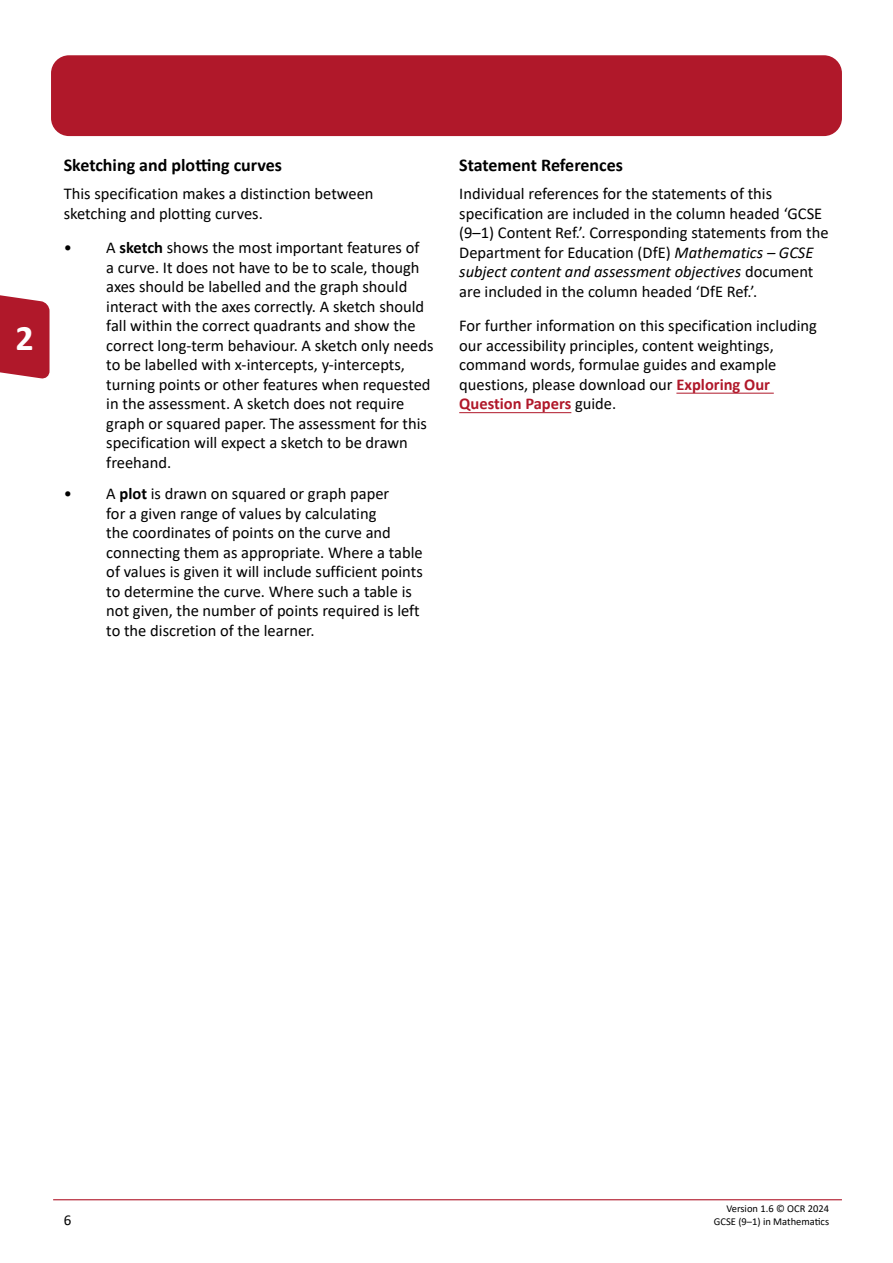
<style>
.page{position:relative;width:893px;height:1263px;background:#fff}
.page>*{position:absolute;margin:0;border:0;box-sizing:border-box;transform-origin:0 0}
.t1{font:700 36px "Calibri";color:#fff}
.Heading4{font:700 18px "Calibri";color:#000}
.BodyText{font:16.5px/19.5px "Calibri";color:#000}
.t2{font:15px "Calibri";color:#000}
.t3{font:10.5px "Calibri";color:#000}
.s1{font-weight:700}
.s2{font-style:italic}
.s3{font-weight:700;color:#b0182a}
</style>
<div class="page">
<hr style="left:53px;top:1199px;width:789px;height:1px;background:#b0182a">
<div style="left:51px;top:55px;width:791px;height:81px;background:#b0182a;border-radius:18px"></div>
<svg style="left:0;top:295px;width:50px;height:84px;background:#b72e3e"></svg>
<hr style="left:676px;top:393px;width:98px;height:1px;background:#b0182a">
<hr style="left:459px;top:412px;width:112px;height:1px;background:#b0182a">
<h1 class="t1" style="left:16px;top:312px;width:20px">2</h1>
<h2 class="Heading4" style="left:64px;top:152px;width:220px">Sketching and plotting curves</h2>
<p class="BodyText" style="left:64px;top:184px;width:311px">This specification makes a distinction between sketching and plotting curves.</p>
<p class="BodyText" style="left:106px;top:238px;width:329px;text-indent:-43px">• A <span class="s1">sketch</span> shows the most important features of<br>a curve. It does not have to be to scale, though axes should be labelled and the graph should interact with the axes correctly. A sketch should fall within the correct quadrants and show the correct long-term behaviour. A sketch only needs to be labelled with x-intercepts, y-intercepts, turning points or other features when requested in the assessment. A sketch does not require graph or squared paper. The assessment for this specification will expect a sketch to be drawn freehand.</p>
<p class="BodyText" style="left:106px;top:484px;width:318px;text-indent:-43px">• A <span class="s1">plot</span> is drawn on squared or graph paper<br>for a given range of values by calculating<br>the coordinates of points on the curve and connecting them as appropriate. Where a table of values is given it will include sufficient points to determine the curve. Where such a table is not given, the number of points required is left to the discretion of the learner.</p>
<h2 class="Heading4" style="left:459px;top:152px;width:165px">Statement References</h2>
<p class="BodyText" style="left:459px;top:184px;width:371px">Individual references for the statements of this specification are included in the column headed ‘GCSE (9–1) Content Ref.’. Corresponding statements from the Department for Education (DfE) <span class="s2">Mathematics – GCSE subject content and assessment objectives</span> document are included in the column headed ‘DfE Ref.’.</p>
<p class="BodyText" style="left:459px;top:316px;width:359px">For further information on this specification including our accessibility principles, content weightings, command words, formulae guides and example questions, please download our <span class="s3">Exploring Our Question Papers</span> guide.</p>
<p class="t3" style="left:726px;top:1201px;width:104px">Version 1.6 © OCR 2024</p>
<p class="t2" style="left:64px;top:1209px;width:9px">6</p>
<p class="t3" style="left:714px;top:1214px;width:117px">GCSE (9–1) in Mathematics</p>
</div>
